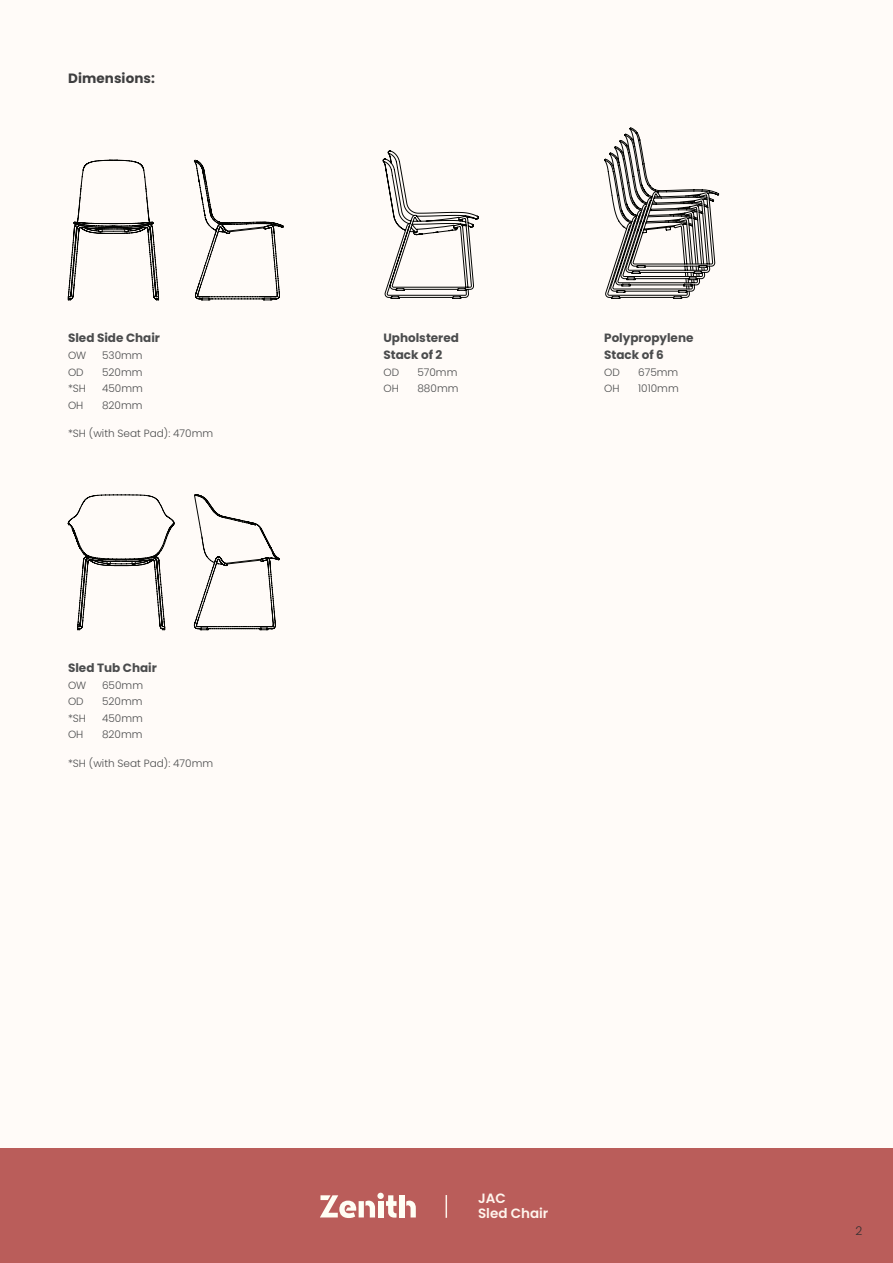
<style>
.page{position:relative;width:893px;height:1263px;background:#fffbf8}
.page>*{position:absolute;margin:0;border:0;box-sizing:border-box;transform-origin:0 0}
.PRODUCT_NAME_BOTTOM{font:600 13.5px "Poppins";color:#fff5ed}
.t1{font:700 13.5px "Poppins";letter-spacing:.005em;color:#3e3e3f}
.t2{font:700 12px/16.5px "Poppins";color:#4b4c4d}
.t3{font:300 12px "Poppins";color:#312f30}
.t4{font:300 10.5px "Poppins";color:#4b4c4d}
</style>
<div class="page">
<div style="left:0;top:1148px;width:893px;height:115px;background:#ba5d5a"></div>
<svg style="left:446px;top:1195px;width:1px;height:23px"></svg>
<div style="left:378px;top:1201px;width:5px;height:16px;background:#fffef4"></div>
<div style="left:377px;top:1193px;width:7px;height:6px;background:#fffef4;border-radius:50%"></div>
<svg style="left:386px;top:1195px;width:11px;height:23px"></svg>
<div style="left:399px;top:1195px;width:6px;height:22px;background:#fffef4"></div>
<svg style="left:406px;top:1200px;width:10px;height:17px"></svg>
<svg style="left:320px;top:1195px;width:55px;height:23px"></svg>
<svg style="left:604px;top:127px;width:115px;height:172px"></svg>
<svg style="left:383px;top:150px;width:96px;height:149px"></svg>
<svg style="left:68px;top:160px;width:91px;height:141px"></svg>
<svg style="left:194px;top:160px;width:90px;height:140px"></svg>
<svg style="left:68px;top:494px;width:107px;height:136px"></svg>
<svg style="left:194px;top:494px;width:86px;height:136px"></svg>
<p class="t1" style="left:68px;top:70px;width:88px">Dimensions:</p>
<p class="t2" style="left:68px;top:330px;width:94px">Sled Side Chair</p>
<p class="t4" style="left:68px;top:349px;width:20px">OW</p>
<p class="t4" style="left:102px;top:349px;width:42px">530mm</p>
<p class="t4" style="left:68px;top:366px;width:17px">OD</p>
<p class="t4" style="left:102px;top:366px;width:42px">520mm</p>
<p class="t4" style="left:68px;top:382px;width:20px">*SH</p>
<p class="t4" style="left:102px;top:382px;width:42px">450mm</p>
<p class="t4" style="left:68px;top:399px;width:17px">OH</p>
<p class="t4" style="left:102px;top:399px;width:42px">820mm</p>
<p class="t4" style="left:68px;top:428px;width:147px">*SH (with Seat Pad): 470mm</p>
<p class="t2" style="left:68px;top:660px;width:90px">Sled Tub Chair</p>
<p class="t4" style="left:68px;top:679px;width:20px">OW</p>
<p class="t4" style="left:102px;top:679px;width:43px">650mm</p>
<p class="t4" style="left:68px;top:695px;width:17px">OD</p>
<p class="t4" style="left:102px;top:695px;width:42px">520mm</p>
<p class="t4" style="left:68px;top:712px;width:20px">*SH</p>
<p class="t4" style="left:102px;top:712px;width:42px">450mm</p>
<p class="t4" style="left:68px;top:728px;width:17px">OH</p>
<p class="t4" style="left:102px;top:728px;width:42px">820mm</p>
<p class="t4" style="left:68px;top:757px;width:147px">*SH (with Seat Pad): 470mm</p>
<p class="t2" style="left:383px;top:330px;width:77px">Upholstered<br>Stack of 2</p>
<p class="t4" style="left:383px;top:366px;width:17px">OD</p>
<p class="t4" style="left:417px;top:366px;width:42px">570mm</p>
<p class="t4" style="left:383px;top:382px;width:17px">OH</p>
<p class="t4" style="left:417px;top:382px;width:43px">880mm</p>
<p class="t2" style="left:604px;top:330px;width:91px">Polypropylene<br>Stack of 6</p>
<p class="t4" style="left:604px;top:366px;width:17px">OD</p>
<p class="t4" style="left:638px;top:366px;width:42px">675mm</p>
<p class="t4" style="left:604px;top:382px;width:17px">OH</p>
<p class="t4" style="left:638px;top:382px;width:42px">1010mm</p>
<p class="PRODUCT_NAME_BOTTOM" style="left:478px;top:1190px;width:29px">JAC</p>
<p class="PRODUCT_NAME_BOTTOM" style="left:478px;top:1205px;width:72px">Sled Chair</p>
<p class="t3" style="left:856px;top:1224px;width:8px">2</p>
</div>
